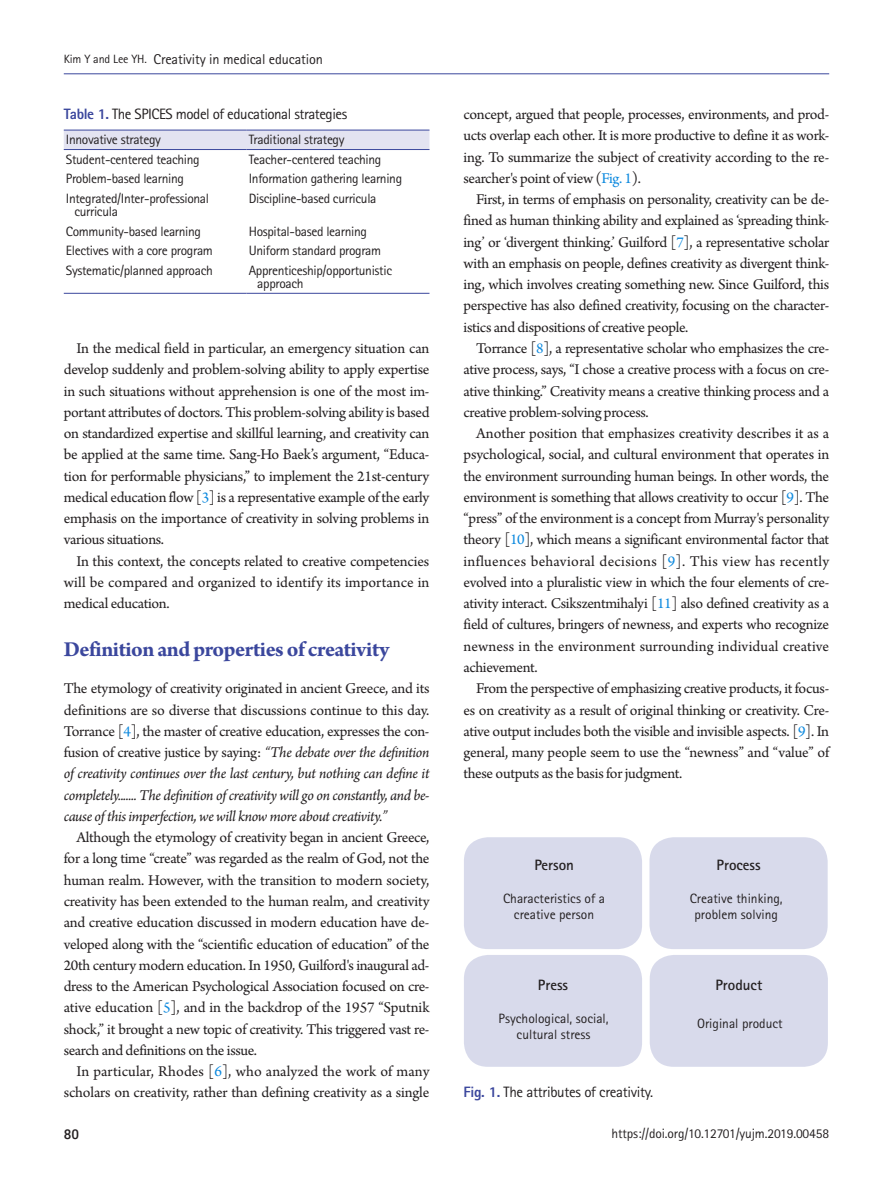
<style>
.page{position:relative;width:893px;height:1191px;background:#fff}
.page>*{position:absolute;margin:0;border:0;box-sizing:border-box;transform-origin:0 0}
.body-title{font:700 22.5px "Arno Pro";letter-spacing:-.02em;color:#3b479d}
.body{font:15.75px/21.3px "Arno Pro";letter-spacing:-.02em;color:#231f20;text-align:justify}
.body-2{font:italic 15.75px/21.3px "Arno Pro";letter-spacing:-.025em;color:#231f20;text-align:justify}
.table-caption{font:15px "Rotis Sans Serif Std";letter-spacing:-.03em;color:#231f20}
.fig-caption{font:15px "Rotis Sans Serif Std";letter-spacing:-.02em;color:#231f20}
.t1{font:700 15px "Rotis Sans Serif Std";color:#231f20}
.t2{font:14.25px "Rotis Sans Serif Std";letter-spacing:-.01em;color:#231f20}
.tbody{font:13.5px/13.5px "Rotis Sans Serif Std";letter-spacing:-.025em;color:#231f20}
.tbody-2{font:13.5px/16.2px "Rotis Sans Serif Std";color:#231f20;text-align:center}
.t3{font:500 13.5px "Roboto";color:#231f20}
.s1{font-size:12px}
.s2{font-weight:800;color:#3b479d}
.s3{color:#0b88de}
.s4{font-style:normal}
.s5{font-style:normal;color:#0b88de}
</style>
<div class="page">
<div style="left:464px;top:837px;width:178px;height:112px;background:#d8daeb;border-radius:24px"></div>
<div style="left:649px;top:837px;width:179px;height:112px;background:#d8daeb;border-radius:24px"></div>
<div style="left:464px;top:955px;width:178px;height:111px;background:#d8daeb;border-radius:24px"></div>
<div style="left:650px;top:955px;width:178px;height:111px;background:#d8daeb;border-radius:24px"></div>
<div style="left:64px;top:131px;width:365px;height:18px;background:#e3e3f1"></div>
<hr style="left:64px;top:293px;width:183px;height:1px;background:#3b479d">
<hr style="left:247px;top:293px;width:182px;height:1px;background:#3b479d">
<hr style="left:64px;top:130px;width:183px;height:1px;background:#3b479d">
<hr style="left:247px;top:130px;width:182px;height:1px;background:#3b479d">
<hr style="left:64px;top:149px;width:183px;height:1px;background:#3b479d">
<hr style="left:247px;top:149px;width:182px;height:1px;background:#3b479d">
<hr style="left:64px;top:73px;width:765px;height:1px;background:#3b479d">
<p class="t2" style="left:64px;top:51px;width:261px"><span class="s1">Kim Y and Lee YH.</span> Creativity in medical education</p>
<p class="table-caption" style="left:64px;top:105px;width:285px"><span class="s2">Table 1.</span> The SPICES model of educational strategies</p>
<p class="tbody" style="left:66px;top:133px;width:97px">Innovative strategy</p>
<p class="tbody" style="left:249px;top:133px;width:97px">Traditional strategy</p>
<p class="tbody" style="left:66px;top:152px;width:135px">Student-centered teaching</p>
<p class="tbody" style="left:249px;top:152px;width:134px">Teacher-centered teaching</p>
<p class="tbody" style="left:66px;top:172px;width:120px">Problem-based learning</p>
<p class="tbody" style="left:249px;top:172px;width:155px">Information gathering learning</p>
<p class="tbody" style="left:74px;top:191px;width:136px;text-indent:-9px">Integrated/Inter-professional curricula</p>
<p class="tbody" style="left:249px;top:191px;width:129px">Discipline-based curricula</p>
<p class="tbody" style="left:66px;top:224px;width:137px">Community-based learning</p>
<p class="tbody" style="left:249px;top:224px;width:120px">Hospital-based learning</p>
<p class="tbody" style="left:66px;top:244px;width:149px">Electives with a core program</p>
<p class="tbody" style="left:249px;top:244px;width:134px">Uniform standard program</p>
<p class="tbody" style="left:66px;top:263px;width:148px">Systematic/planned approach</p>
<p class="tbody" style="left:257px;top:263px;width:136px;text-indent:-9px">Apprenticeship/opportunistic approach</p>
<p class="body" style="left:64px;top:338px;width:367px;text-indent:13px">In the medical field in particular, an emergency situation can develop suddenly and problem-solving ability to apply expertise in such situations without apprehension is one of the most im&shy;portant attributes of doctors. This problem-solving ability is based on standardized expertise and skillful learning, and creativity can be applied at the same time. Sang-Ho Baek’s argument, “Educa&shy;tion for performable physicians,” to implement the 21st-century medical education flow [<span class="s3">3</span>] is a representative example of the early emphasis on the importance of creativity in solving problems in various situations.</p>
<p class="body" style="left:64px;top:551px;width:367px;text-indent:13px">In this context, the concepts related to creative competencies will be compared and organized to identify its importance in medical education.</p>
<p class="body-title" style="left:64px;top:636px;width:327px">Definition and properties of creativity</p>
<p class="body-2" style="left:64px;top:679px;width:367px"><span class="s4">The etymology of creativity originated in ancient Greece, and its definitions are so diverse that discussions continue to this day.<br>Torrance [</span><span class="s5">4</span><span class="s4">], the master of creative education, expresses the con&shy;fusion of creative justice by saying:</span> “The debate over the definition of creativity continues over the last century, but nothing can define it completely....... The definition of creativity will go on constantly, and be&shy;cause of this imperfection, we will know more about creativity.”</p>
<p class="body" style="left:64px;top:827px;width:367px;text-indent:13px">Although the etymology of creativity began in ancient Greece, for a long time “create” was regarded as the realm of God, not the human realm. However, with the transition to modern society, creativity has been extended to the human realm, and creativity and creative education discussed in modern education have de&shy;veloped along with the “scientific education of education” of the 20th century modern education. In 1950, Guilford's inaugural ad&shy;dress to the American Psychological Association focused on cre&shy;ative education [<span class="s3">5</span>], and in the backdrop of the 1957 “Sputnik shock,” it brought a new topic of creativity. This triggered vast re&shy;search and definitions on the issue.</p>
<p class="body" style="left:64px;top:1061px;width:367px;text-align:right">In particular, Rhodes [<span class="s3">6</span>], who analyzed the work of many scholars on creativity, rather than defining creativity as a single</p>
<p class="body" style="left:463px;top:104px;width:367px">concept, argued that people, processes, environments, and prod&shy;ucts overlap each other. It is more productive to define it as work&shy;ing. To summarize the subject of creativity according to the re&shy;searcher's point of view (<span class="s3">Fig. 1</span>).</p>
<p class="body" style="left:463px;top:190px;width:367px;text-indent:13px">First, in terms of emphasis on personality, creativity can be de&shy;fined as human thinking ability and explained as ‘spreading think&shy;ing’ or ‘divergent thinking.’ Guilford [<span class="s3">7</span>], a representative scholar with an emphasis on people, defines creativity as divergent think&shy;ing, which involves creating something new. Since Guilford, this perspective has also defined creativity, focusing on the character&shy;istics and dispositions of creative people.</p>
<p class="body" style="left:463px;top:338px;width:367px;text-indent:13px">Torrance [<span class="s3">8</span>], a representative scholar who emphasizes the cre&shy;ative process, says, “I chose a creative process with a focus on cre&shy;ative thinking.” Creativity means a creative thinking process and a creative problem-solving process.</p>
<p class="body" style="left:463px;top:423px;width:367px;text-indent:13px">Another position that emphasizes creativity describes it as a psychological, social, and cultural environment that operates in the environment surrounding human beings. In other words, the environment is something that allows creativity to occur [<span class="s3">9</span>]. The “press” of the environment is a concept from Murray's personality theory [<span class="s3">10</span>], which means a significant environmental factor that influences behavioral decisions [<span class="s3">9</span>]. This view has recently evolved into a pluralistic view in which the four elements of cre&shy;ativity interact. Csikszentmihalyi [<span class="s3">11</span>] also defined creativity as a field of cultures, bringers of newness, and experts who recognize newness in the environment surrounding individual creative achievement.</p>
<p class="body" style="left:463px;top:678px;width:367px;text-indent:13px">From the perspective of emphasizing creative products, it focus&shy;es on creativity as a result of original thinking or creativity. Cre&shy;ative output includes both the visible and invisible aspects. [<span class="s3">9</span>]. In general, many people seem to use the “newness” and “value” of these outputs as the basis for judgment.</p>
<p class="t1" style="left:534px;top:855px;width:41px">Person</p>
<p class="tbody-2" style="left:503px;top:890px;width:103px">Characteristics of a creative person</p>
<p class="tbody-2" style="left:690px;top:890px;width:94px">Creative thinking, problem solving</p>
<p class="t1" style="left:716px;top:855px;width:46px">Process</p>
<p class="t1" style="left:538px;top:975px;width:32px">Press</p>
<p class="t1" style="left:715px;top:975px;width:48px">Product</p>
<p class="tbody-2" style="left:499px;top:1010px;width:111px">Psychological, social, cultural stress</p>
<p class="tbody-2" style="left:697px;top:1015px;width:87px">Original product</p>
<p class="fig-caption" style="left:463px;top:1083px;width:191px"><span class="s2">Fig. 1.</span> The attributes of creativity.</p>
<p class="t3" style="left:64px;top:1124px;width:17px">80</p>
<p class="tbody" style="left:611px;top:1127px;width:219px">https://doi.org/10.12701/yujm.2019.00458</p>
</div>
